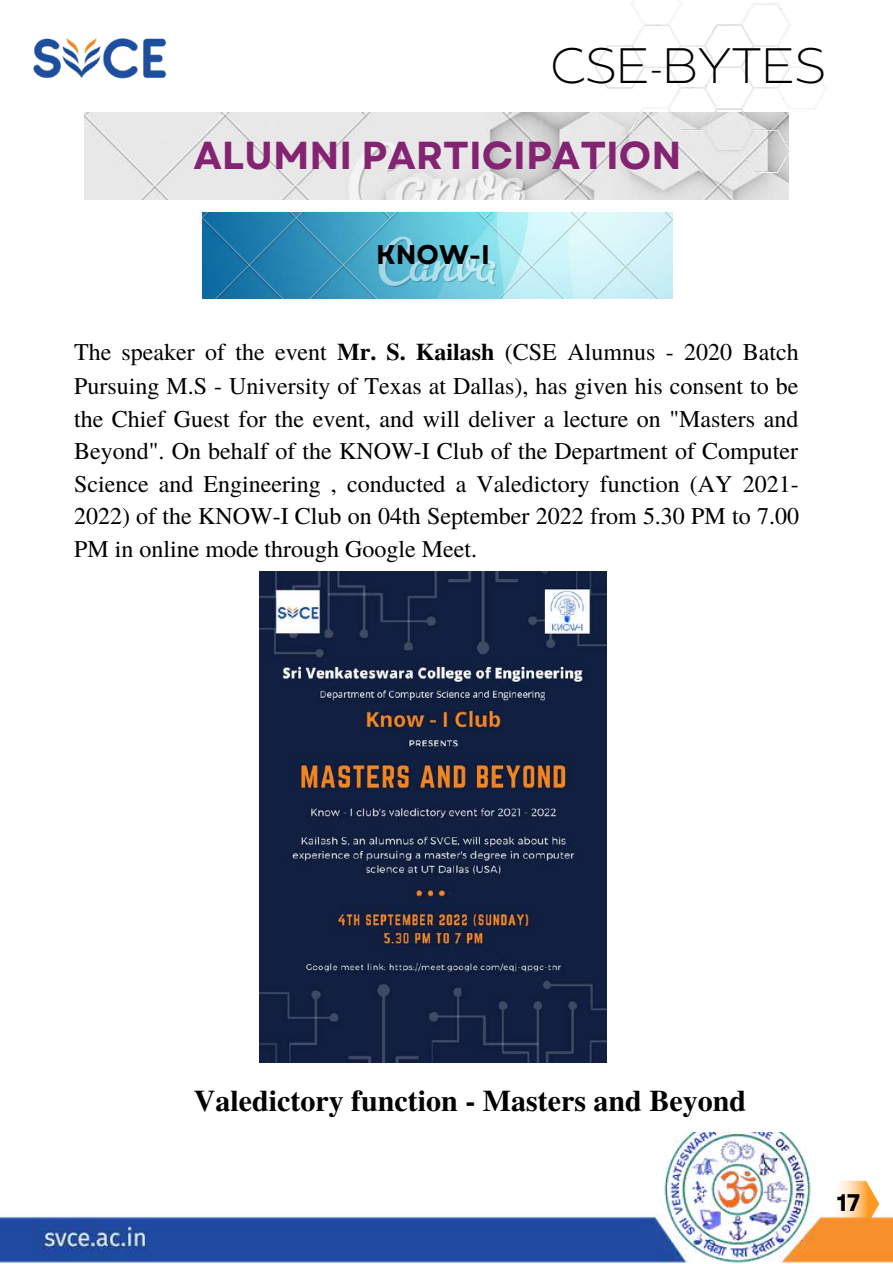
<style>
.page{position:relative;width:893px;height:1264px;background:#fff}
.page>*{position:absolute;margin:0;border:0;box-sizing:border-box;transform-origin:0 0}
.t1{font:200 49.65px "Balgin";color:#000}
.t2{font:700 39px "Garet";color:#842372}
.t3{font:700 30px "Te X Gyre Termes";color:#000}
.t4{font:700 27px "Garet";color:#000}
.t5{font:24px/32.8px "Te X Gyre Termes";color:#000;text-align:justify}
.t6{font:700 24px "Garet";color:#000}
.s1{font-weight:700}
</style>
<div class="page">
<img style="left:85px;top:113px;width:703px;height:86px">
<img style="left:203px;top:213px;width:469px;height:85px">
<img style="left:595px;top:0;width:231px;height:172px">
<img style="left:33px;top:38px;width:134px;height:41px">
<img style="left:259px;top:571px;width:348px;height:491px">
<img style="left:0;top:1132px;width:892px;height:130px">
<h1 class="t1" style="left:550px;top:46px;width:277px">CSE-BYTES</h1>
<h2 class="t2" style="left:193px;top:127px;width:489px">ALUMNI PARTICIPATION</h2>
<p class="t4" style="left:376px;top:235px;width:115px">KNOW-I</p>
<p class="t5" style="left:74px;top:334px;width:726px">The speaker of the event <span class="s1">Mr. S. Kailash</span> (CSE Alumnus - 2020 Batch Pursuing M.S - University of Texas at Dallas), has given his consent to be the Chief Guest for the event, and will deliver a lecture on "Masters and Beyond". On behalf of the KNOW-I Club of the Department of Computer Science and Engineering , conducted a Valedictory function (AY 2021- 2022) of the KNOW-I Club on 04th September 2022 from 5.30 PM to 7.00<br>PM in online mode through Google Meet.</p>
<p class="t3" style="left:194px;top:1077px;width:553px">Valedictory function - Masters and Beyond</p>
<p class="t6" style="left:836px;top:1185px;width:25px">17</p>
</div>
